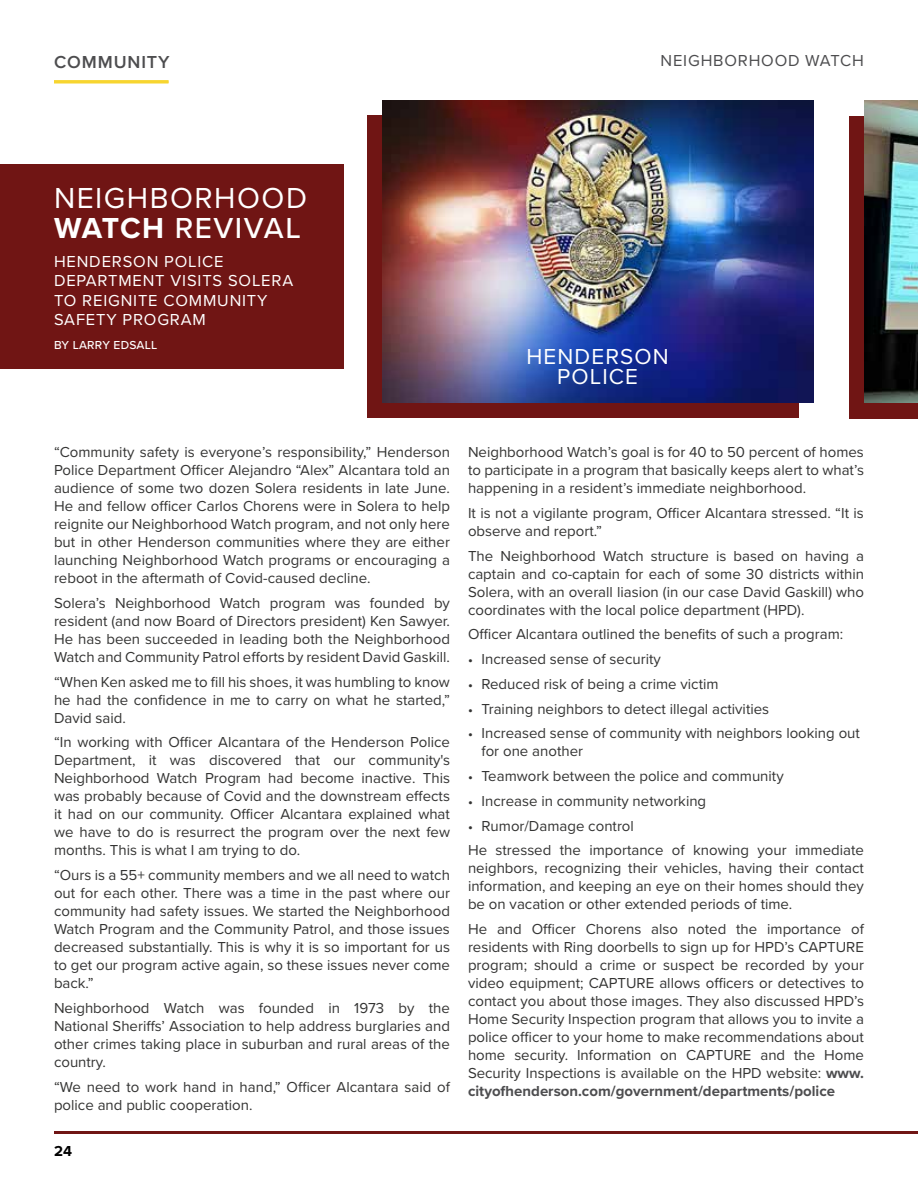
<style>
.page{position:relative;width:918px;height:1188px;background:#fff}
.page>*{position:absolute;margin:0;border:0;box-sizing:border-box;transform-origin:0 0}
.t1{font:30px/30px "Proxima Nova";letter-spacing:.05em;color:#fff}
.t2{font:22.5px/19.5px "Proxima Nova";letter-spacing:.05em;color:#fff;text-align:center}
.t3{font:600 18px "Proxima Nova";letter-spacing:.05em;color:#4d4d4f}
.t4{font:16.5px/19.5px "Proxima Nova";letter-spacing:.05em;color:#fff}
.t5{font:16.5px "Proxima Nova";letter-spacing:.05em;color:#4d4d4f}
.t6{font:15px/18px "Proxima Nova";color:#343433;text-align:justify}
.t7{font:700 15px "Proxima Nova";color:#000}
.t8{font:500 12px "Proxima Nova";letter-spacing:.02em;color:#fff}
.s1{font-weight:700}
.s2{font-weight:500}
.s3{font-weight:600;font-size:13.5px}
.s4{font-weight:700;color:#4d4d4f}
</style>
<div class="page">
<div style="left:367px;top:115px;width:432px;height:303px;background:#701514"></div>
<div style="left:849px;top:116px;width:69px;height:302px;background:#701514"></div>
<div style="left:0;top:165px;width:344px;height:204px;background:#701514"></div>
<hr style="left:54px;top:1131px;width:864px;height:3px;background:#701514">
<img style="left:382px;top:100px;width:431px;height:303px">
<img style="left:864px;top:100px;width:54px;height:303px">
<hr style="left:54px;top:80px;width:114px;height:3px;background:#f7d52f">
<p class="t3" style="left:54px;top:49px;width:117px">COMMUNITY</p>
<p class="t5" style="left:661px;top:48px;width:205px">NEIGHBORHOOD WATCH</p>
<h1 class="t1" style="left:54px;top:182px;width:255px">NEIGHBORHOOD<br><span class="s1">WATCH</span> <span class="s2">REVIVAL</span></h1>
<p class="t4" style="left:54px;top:251px;width:241px">HENDERSON POLICE<br>DEPARTMENT VISITS SOLERA<br>TO REIGNITE COMMUNITY<br>SAFETY PROGRAM</p>
<p class="t8" style="left:54px;top:336px;width:105px">BY LARRY EDSALL</p>
<h2 class="t2" style="left:526px;top:346px;width:144px">HENDERSON<br>POLICE</h2>
<p class="t6" style="left:54px;top:442px;width:398px">“Community safety is everyone’s responsibility,” Henderson Police Department Officer Alejandro “Alex” Alcantara told an audience of some two dozen Solera residents in late June.<br>He and fellow officer Carlos Chorens were in Solera to help reignite our Neighborhood Watch program, and not only here but in other Henderson communities where they are either launching Neighborhood Watch programs or encouraging a reboot in the aftermath of Covid-caused decline.</p>
<p class="t6" style="left:54px;top:593px;width:398px">Solera’s Neighborhood Watch program was founded by resident (and now Board of Directors president) Ken Sawyer.<br>He has been succeeded in leading both the Neighborhood Watch and Community Patrol efforts by resident David Gaskill.</p>
<p class="t6" style="left:54px;top:672px;width:397px">“When Ken asked me to fill his shoes, it was humbling to know he had the confidence in me to carry on what he started,” David said.</p>
<p class="t6" style="left:54px;top:733px;width:398px">“In working with Officer Alcantara of the Henderson Police Department, it was discovered that our community's Neighborhood Watch Program had become inactive. This was probably because of Covid and the downstream effects it had on our community. Officer Alcantara explained what we have to do is resurrect the program over the next few months. This is what I am trying to do.</p>
<p class="t6" style="left:54px;top:865px;width:398px">“Ours is a 55+ community members and we all need to watch out for each other. There was a time in the past where our community had safety issues. We started the Neighborhood Watch Program and the Community Patrol, and those issues decreased substantially. This is why it is so important for us to get our program active again, so these issues never come back.”</p>
<p class="t6" style="left:54px;top:998px;width:397px">Neighborhood Watch was founded in 1973 by the National Sheriffs’ Association to help address burglaries and other crimes taking place in suburban and rural areas of the country.</p>
<p class="t6" style="left:54px;top:1077px;width:397px">“We need to work hand in hand,” Officer Alcantara said of police and public cooperation.</p>
<p class="t7" style="left:54px;top:1140px;width:19px">24</p>
<p class="t6" style="left:468px;top:442px;width:397px">Neighborhood Watch’s goal is for 40 to 50 percent of homes to participate in a program that basically keeps alert to what’s happening in a resident’s immediate neighborhood.</p>
<p class="t6" style="left:468px;top:503px;width:397px">It is not a vigilante program, Officer Alcantara stressed. “It is observe and report.”</p>
<p class="t6" style="left:468px;top:546px;width:398px">The Neighborhood Watch structure is based on having a captain and co-captain for each of some 30 districts within Solera, with an overall liasion (in our case David Gaskill) who coordinates with the local police department (HPD).</p>
<p class="t6" style="left:468px;top:625px;width:377px">Officer Alcantara outlined the benefits of such a program:</p>
<p class="t6" style="left:468px;top:649px;width:194px"><span class="s3">•</span> Increased sense of security</p>
<p class="t6" style="left:468px;top:674px;width:252px"><span class="s3">•</span> Reduced risk of being a crime victim</p>
<p class="t6" style="left:468px;top:699px;width:303px"><span class="s3">•</span> Training neighbors to detect illegal activities</p>
<p class="t6" style="left:482px;top:724px;width:380px;text-indent:-14px"><span class="s3">•</span> Increased sense of community with neighbors looking out for one another</p>
<p class="t6" style="left:468px;top:766px;width:317px"><span class="s3">•</span> Teamwork between the police and community</p>
<p class="t6" style="left:468px;top:791px;width:240px"><span class="s3">•</span> Increase in community networking</p>
<p class="t6" style="left:468px;top:813px;width:397px;line-height:24.8px"><span class="s3">•</span> Rumor/Damage control<br>He stressed the importance of knowing your immediate</p>
<p class="t6" style="left:468px;top:859px;width:398px">neighbors, recognizing their vehicles, having their contact information, and keeping an eye on their homes should they be on vacation or other extended periods of time.</p>
<p class="t6" style="left:468px;top:919px;width:398px">He and Officer Chorens also noted the importance of residents with Ring doorbells to sign up for HPD’s CAPTURE program; should a crime or suspect be recorded by your video equipment; CAPTURE allows officers or detectives to contact you about those images. They also discussed HPD’s Home Security Inspection program that allows you to invite a police officer to your home to make recommendations about home security. Information on CAPTURE and the Home Security Inspections is available on the HPD website: <span class="s4">www. cityofhenderson.com/government/departments/police</span></p>
</div>
